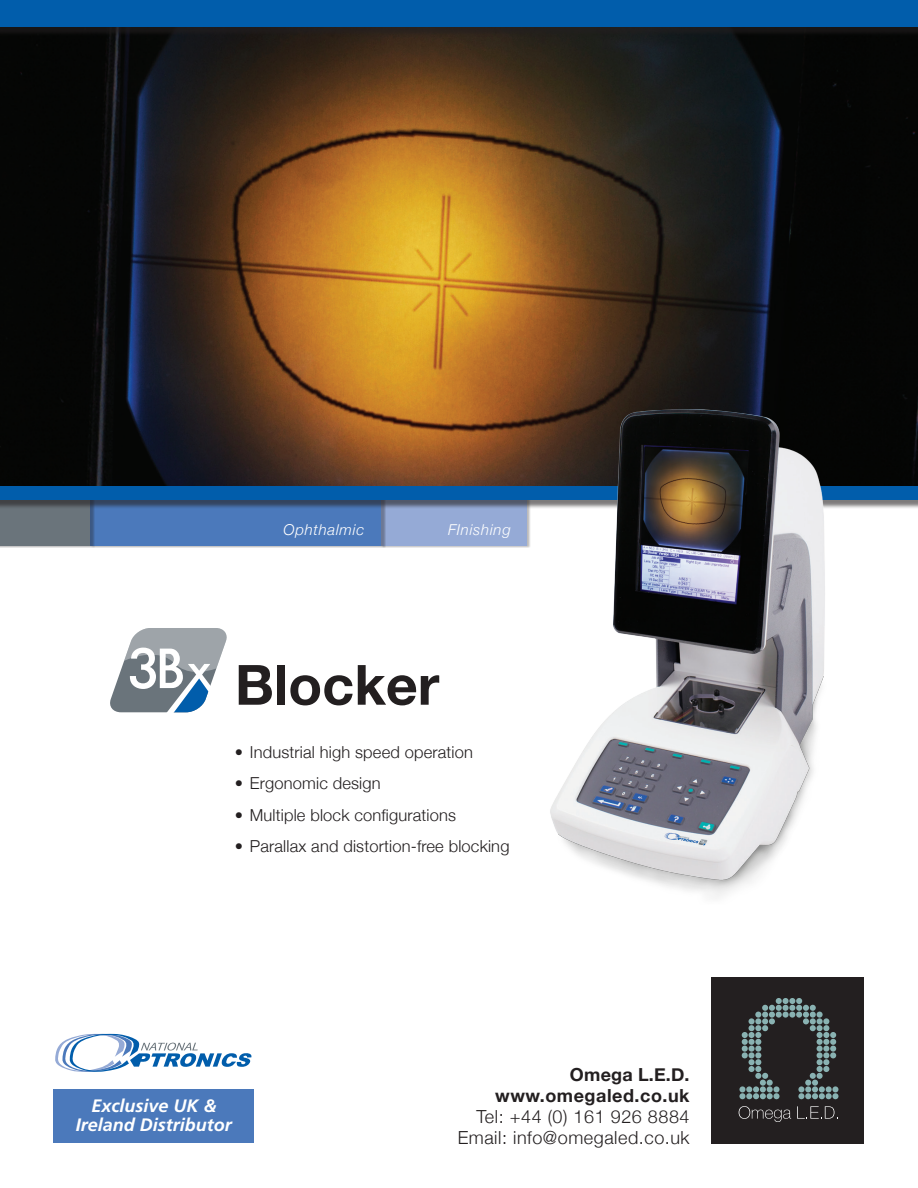
<style>
.page{position:relative;width:918px;height:1188px;background:#fff}
.page>*{position:absolute;margin:0;border:0;box-sizing:border-box;transform-origin:0 0}
.t1{font:700 55.5px "Helvetica Neue";color:#231f20}
.t2{font:300 18px "Helvetica Neue";letter-spacing:.03em;color:#231f20}
.t3{font:italic 700 18px/19.5px "Frutiger LT Std";color:#fff;text-align:center}
.t4{font:700 18px "Helvetica Neue";letter-spacing:.03em;color:#231f20}
.t5{font:300 16.5px "Helvetica Neue";letter-spacing:.01em;color:#231f20}
.t6{font:italic 300 15px "Helvetica Neue";letter-spacing:.05em;color:#fff}
</style>
<div class="page">
<div style="left:381px;top:490px;width:150px;height:58px;background:#cecdce"></div>
<div style="left:381px;top:492px;width:145px;height:54px;background:#95aad6"></div>
<img style="left:0;top:37px;width:918px;height:449px">
<div style="left:91px;top:491px;width:295px;height:57px;background:#231f20;opacity:.36"></div>
<div style="left:90px;top:492px;width:291px;height:54px;background:#4b79bb"></div>
<svg style="left:110px;top:628px;width:117px;height:85px"></svg>
<div style="left:0;top:491px;width:95px;height:57px;background:#231f20;opacity:.36"></div>
<div style="left:0;top:492px;width:90px;height:54px;background:#6a747b"></div>
<div style="left:0;top:489px;width:918px;height:20px;background:#231f20;opacity:.59"></div>
<div style="left:0;top:486px;width:918px;height:14px;background:#015dab"></div>
<div style="left:0;top:0;width:918px;height:37px;background:#231f20;opacity:.59"></div>
<div style="left:0;top:0;width:918px;height:27px;background:#015dab"></div>
<img style="left:526px;top:390px;width:324px;height:507px">
<div style="left:53px;top:1089px;width:201px;height:54px;background:#4b79bb"></div>
<svg style="left:55px;top:1034px;width:196px;height:38px"></svg>
<div style="left:711px;top:977px;width:153px;height:167px;background:#231f20"></div>
<svg style="left:739px;top:998px;width:99px;height:101px"></svg>
<svg style="left:739px;top:1106px;width:52px;height:16px"></svg>
<svg style="left:797px;top:1106px;width:41px;height:13px"></svg>
<p class="t6" style="left:284px;top:518px;width:82px">Ophthalmic</p>
<p class="t6" style="left:448px;top:518px;width:64px">FInishing</p>
<p class="t1" style="left:235px;top:641px;width:206px">Blocker</p>
<p class="t5" style="left:235px;top:739px;width:240px">• Industrial high speed operation</p>
<p class="t5" style="left:235px;top:770px;width:147px">• Ergonomic design</p>
<p class="t5" style="left:235px;top:802px;width:223px">• Multiple block configurations</p>
<p class="t5" style="left:235px;top:833px;width:276px">• Parallax and distortion-free blocking</p>
<p class="t3" style="left:76px;top:1096px;width:158px">Exclusive UK &amp;<br>Ireland Distributor</p>
<p class="t4" style="left:570px;top:1061px;width:121px">Omega L.E.D.</p>
<p class="t4" style="left:495px;top:1082px;width:196px">www.omegaled.co.uk</p>
<p class="t2" style="left:476px;top:1102px;width:215px">Tel: +44 (0) 161 926 8884</p>
<p class="t2" style="left:458px;top:1123px;width:233px">Email: info@omegaled.co.uk</p>
</div>
